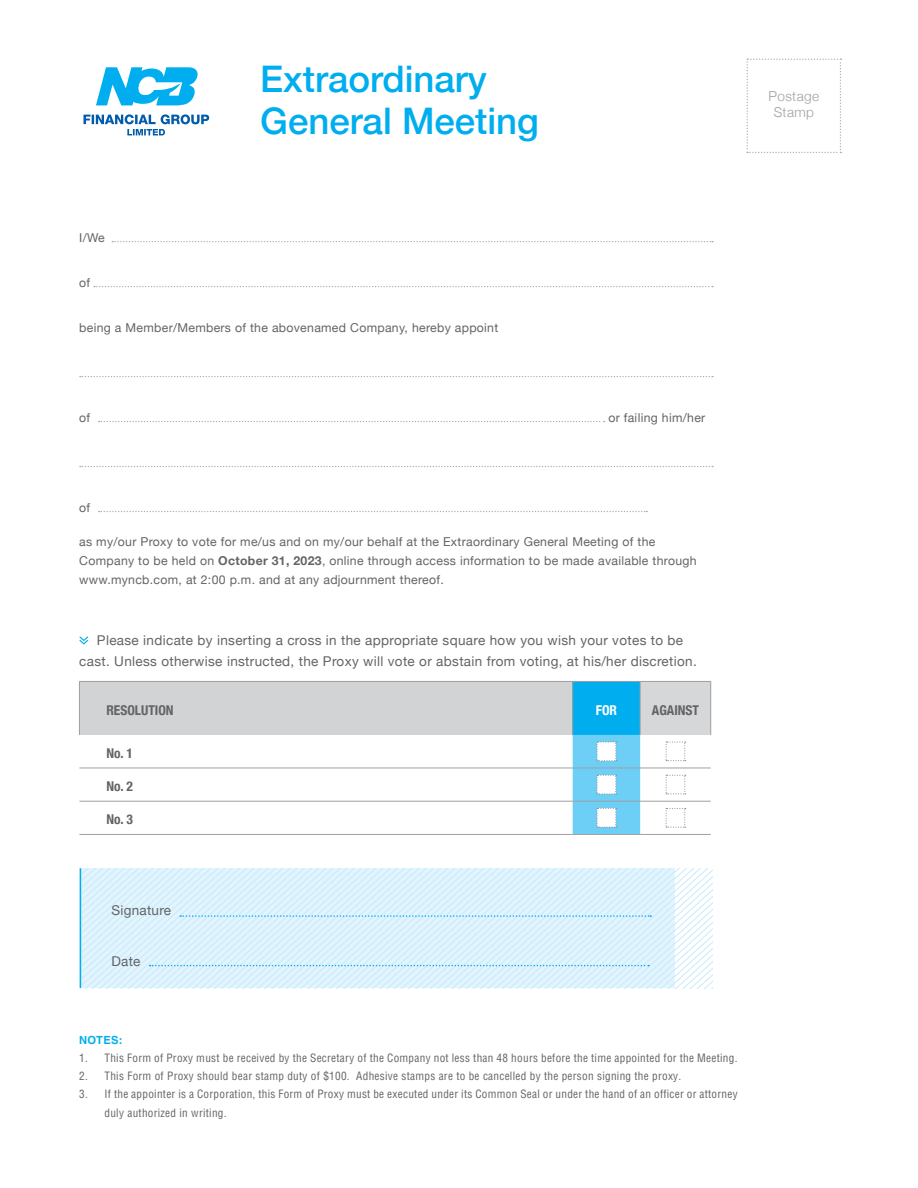
<style>
.page{position:relative;width:918px;height:1188px;background:#fff}
.page>*{position:absolute;margin:0;border:0;box-sizing:border-box;transform-origin:0 0}
.t1{font:500 36.6px/42px "Helvetica Neue";color:#00aeef}
.t2{font:300 13.65px/16.4px "Helvetica Neue";letter-spacing:.025em;color:#9ea0a2;text-align:center}
.t3{font:13.5px/21px "Helvetica Neue";letter-spacing:.025em;color:#636466;text-align:center}
.t4{font:700 condensed 13.5px "Helvetica Neue";color:#636466}
.t5{font:700 condensed 13.5px "Helvetica Neue";color:#fff}
.t6{font:12.3px/19px "Helvetica Neue";letter-spacing:.025em;color:#636466}
.t7{font:condensed 11.25px/18.3px "Helvetica LT Pro";letter-spacing:.025em;color:#636466}
.t8{font:700 11.25px "Helvetica LT Pro";letter-spacing:.025em;color:#00aeef}
.s1{font-weight:700}
</style>
<div class="page">
<svg style="left:747px;top:59px;width:94px;height:94px"></svg>
<svg style="left:112px;top:241px;width:601px;height:1px"></svg>
<svg style="left:94px;top:286px;width:619px;height:1px"></svg>
<svg style="left:80px;top:376px;width:633px;height:1px"></svg>
<svg style="left:99px;top:421px;width:506px;height:1px"></svg>
<svg style="left:80px;top:466px;width:633px;height:1px"></svg>
<svg style="left:99px;top:511px;width:548px;height:1px"></svg>
<svg style="left:79px;top:636px;width:9px;height:9px"></svg>
<div style="left:79px;top:681px;width:494px;height:54px;background:#d1d3d4"></div>
<div style="left:573px;top:681px;width:67px;height:54px;background:#00aeef"></div>
<div style="left:640px;top:681px;width:71px;height:54px;background:#d6d7d9"></div>
<hr style="left:79px;top:768px;width:494px;height:1px;background:#9ea0a2">
<hr style="left:640px;top:768px;width:71px;height:1px;background:#9ea0a2">
<hr style="left:79px;top:801px;width:494px;height:1px;background:#9ea0a2">
<hr style="left:640px;top:801px;width:71px;height:1px;background:#9ea0a2">
<hr style="left:79px;top:834px;width:494px;height:1px;background:#9ea0a2">
<hr style="left:573px;top:834px;width:67px;height:1px;background:#9ea0a2">
<hr style="left:640px;top:834px;width:71px;height:1px;background:#9ea0a2">
<hr style="left:79px;top:681px;width:494px;height:1px;background:#9ea0a2">
<hr style="left:79px;top:682px;width:1px;height:53px;background:#9ea0a2">
<hr style="left:573px;top:681px;width:67px;height:1px;background:#9ea0a2">
<hr style="left:572px;top:682px;width:1px;height:53px;background:#9ea0a2">
<hr style="left:640px;top:681px;width:71px;height:1px;background:#9ea0a2">
<hr style="left:640px;top:682px;width:1px;height:53px;background:#9ea0a2">
<hr style="left:710px;top:682px;width:1px;height:53px;background:#9ea0a2">
<svg style="left:666px;top:741px;width:20px;height:20px"></svg>
<svg style="left:666px;top:775px;width:20px;height:19px"></svg>
<svg style="left:573px;top:735px;width:67px;height:99px"></svg>
<svg style="left:666px;top:808px;width:20px;height:20px"></svg>
<svg style="left:675px;top:868px;width:38px;height:120px"></svg>
<hr style="left:80px;top:868px;width:1px;height:120px;background:#00aeef">
<svg style="left:81px;top:868px;width:594px;height:120px"></svg>
<svg style="left:180px;top:915px;width:471px;height:2px"></svg>
<svg style="left:150px;top:965px;width:499px;height:1px"></svg>
<svg style="left:96px;top:67px;width:102px;height:38px"></svg>
<svg style="left:84px;top:114px;width:125px;height:21px"></svg>
<p class="t1" style="left:260px;top:55px;width:280px">Extraordinary<br>General Meeting</p>
<p class="t2" style="left:769px;top:87px;width:52px">Postage<br>Stamp</p>
<p class="t6" style="left:79px;top:229px;width:27px">I/We</p>
<p class="t6" style="left:79px;top:274px;width:12px">of</p>
<p class="t6" style="left:79px;top:319px;width:421px">being a Member/Members of the abovenamed Company, hereby appoint</p>
<p class="t6" style="left:79px;top:409px;width:12px">of</p>
<p class="t6" style="left:608px;top:409px;width:98px">or failing him/her</p>
<p class="t6" style="left:79px;top:499px;width:12px">of</p>
<p class="t6" style="left:79px;top:533px;width:619px">as my/our Proxy to vote for me/us and on my/our behalf at the Extraordinary General Meeting of the<br>Company to be held on <span class="s1">October 31, 2023</span>, online through access information to be made available through www.myncb.com, at 2:00 p.m. and at any adjournment thereof.</p>
<p class="t3" style="left:79px;top:630px;width:619px">Please indicate by inserting a cross in the appropriate square how you wish your votes to be cast. Unless otherwise instructed, the Proxy will vote or abstain from voting, at his/her discretion.</p>
<p class="t4" style="left:106px;top:699px;width:69px">RESOLUTION</p>
<p class="t5" style="left:596px;top:699px;width:23px">FOR</p>
<p class="t4" style="left:652px;top:699px;width:49px">AGAINST</p>
<p class="t4" style="left:106px;top:742px;width:28px">No. 1</p>
<p class="t4" style="left:106px;top:775px;width:28px">No. 2</p>
<p class="t4" style="left:106px;top:808px;width:28px">No. 3</p>
<p class="t3" style="left:111px;top:901px;width:61px">Signature</p>
<p class="t3" style="left:111px;top:952px;width:31px">Date</p>
<p class="t8" style="left:79px;top:1033px;width:45px">NOTES:</p>
<p class="t7" style="left:79px;top:1048px;width:660px">1. This Form of Proxy must be received by the Secretary of the Company not less than 48 hours before the time appointed for the Meeting.</p>
<p class="t7" style="left:79px;top:1067px;width:604px">2. This Form of Proxy should bear stamp duty of $100. Adhesive stamps are to be cancelled by the person signing the proxy.</p>
<p class="t7" style="left:105px;top:1085px;width:635px;text-indent:-25px">3. If the appointer is a Corporation, this Form of Proxy must be executed under its Common Seal or under the hand of an officer or attorney duly authorized in writing.</p>
</div>
